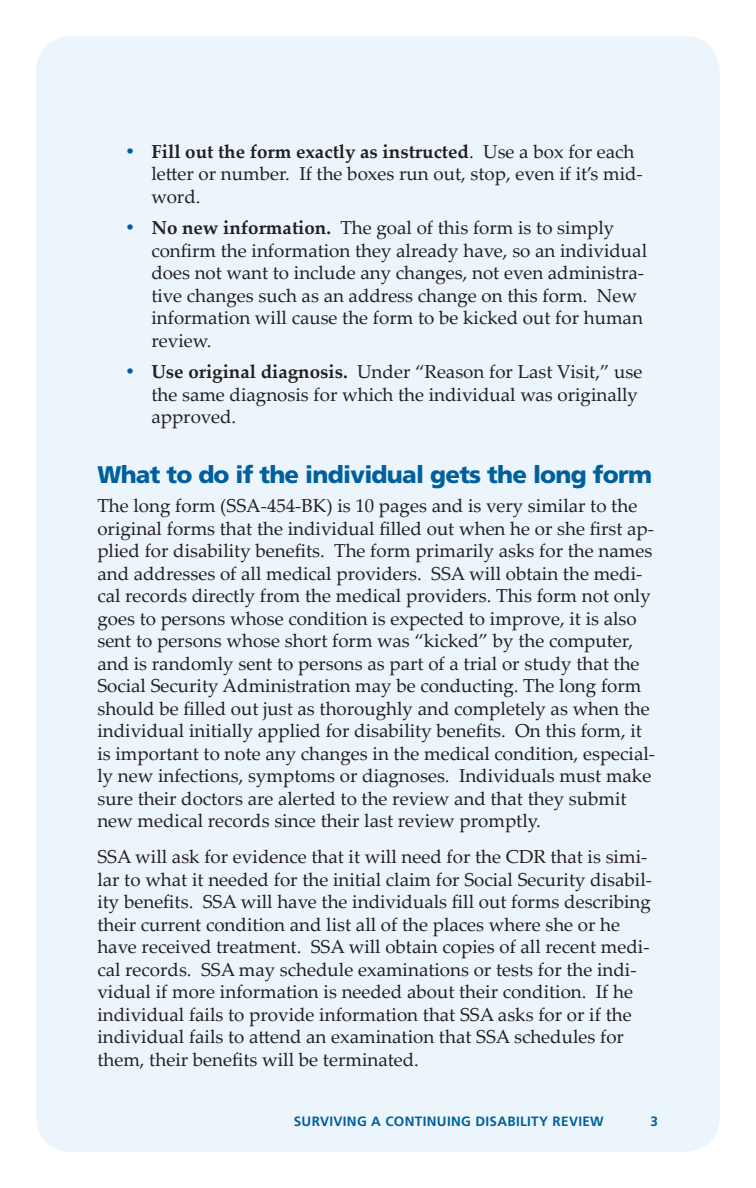
<style>
.page{position:relative;width:756px;height:1188px;background:#fff}
.page>*{position:absolute;margin:0;border:0;box-sizing:border-box;transform-origin:0 0}
.Heading_4{font:900 24px "Frutiger";letter-spacing:-.03em;color:#005f9d}
._1st_Line_text_Para{font:18.75px/22.5px "Palatino Linotype";color:#231f20}
.bullet{font:18.75px/22.5px "Palatino Linotype";color:#231f20}
.t1{font:700 13.5px "Frutiger";letter-spacing:.025em;color:#005f9d}
.s1{font-weight:700;color:#005f9d}
.s2{font-weight:700}
</style>
<div class="page">
<div style="left:36px;top:36px;width:684px;height:1116px;background:#ecf5fb;border-radius:36px"></div>
<p class="bullet" style="left:151px;top:139px;width:493px;text-indent:-27px"><span class="s1">•</span> <span class="s2">Fill out the form exactly as instructed</span>. Use a box for each letter or number. If the boxes run out, stop, even if it’s mid&shy;word.</p>
<p class="bullet" style="left:151px;top:216px;width:497px;text-indent:-27px"><span class="s1">•</span> <span class="s2">No new information.</span> The goal of this form is to simply confirm the information they already have, so an individual does not want to include any changes, not even administra&shy;tive changes such as an address change on this form. New information will cause the form to be kicked out for human review.</p>
<p class="bullet" style="left:151px;top:360px;width:492px;text-indent:-27px"><span class="s1">•</span> <span class="s2">Use original diagnosis.</span> Under “Reason for Last Visit,” use the same diagnosis for which the individual was originally approved.</p>
<p class="Heading_4" style="left:97px;top:460px;width:556px">What to do if the individual gets the long form</p>
<p class="_1st_Line_text_Para" style="left:97px;top:494px;width:559px">The long form (SSA-454-BK) is 10 pages and is very similar to the original forms that the individual filled out when he or she first ap&shy;plied for disability benefits. The form primarily asks for the names and addresses of all medical providers. SSA will obtain the medi&shy;cal records directly from the medical providers. This form not only goes to persons whose condition is expected to improve, it is also sent to persons whose short form was “kicked” by the computer, and is randomly sent to persons as part of a trial or study that the Social Security Administration may be conducting. The long form should be filled out just as thoroughly and completely as when the individual initially applied for disability benefits. On this form, it is important to note any changes in the medical condition, especial&shy;ly new infections, symptoms or diagnoses. Individuals must make sure their doctors are alerted to the review and that they submit new medical records since their last review promptly.</p>
<p class="_1st_Line_text_Para" style="left:97px;top:845px;width:556px">SSA will ask for evidence that it will need for the CDR that is simi&shy;lar to what it needed for the initial claim for Social Security disabil&shy;ity benefits. SSA will have the individuals fill out forms describing their current condition and list all of the places where she or he have received treatment. SSA will obtain copies of all recent medi&shy;cal records. SSA may schedule examinations or tests for the indi&shy;vidual if more information is needed about their condition. If he individual fails to provide information that SSA asks for or if the individual fails to attend an examination that SSA schedules for them, their benefits will be terminated.</p>
<p class="t1" style="left:294px;top:1114px;width:311px">SURVIVING A CONTINUING DISABILITY REVIEW</p>
<p class="t1" style="left:651px;top:1114px;width:9px">23</p>
</div>
